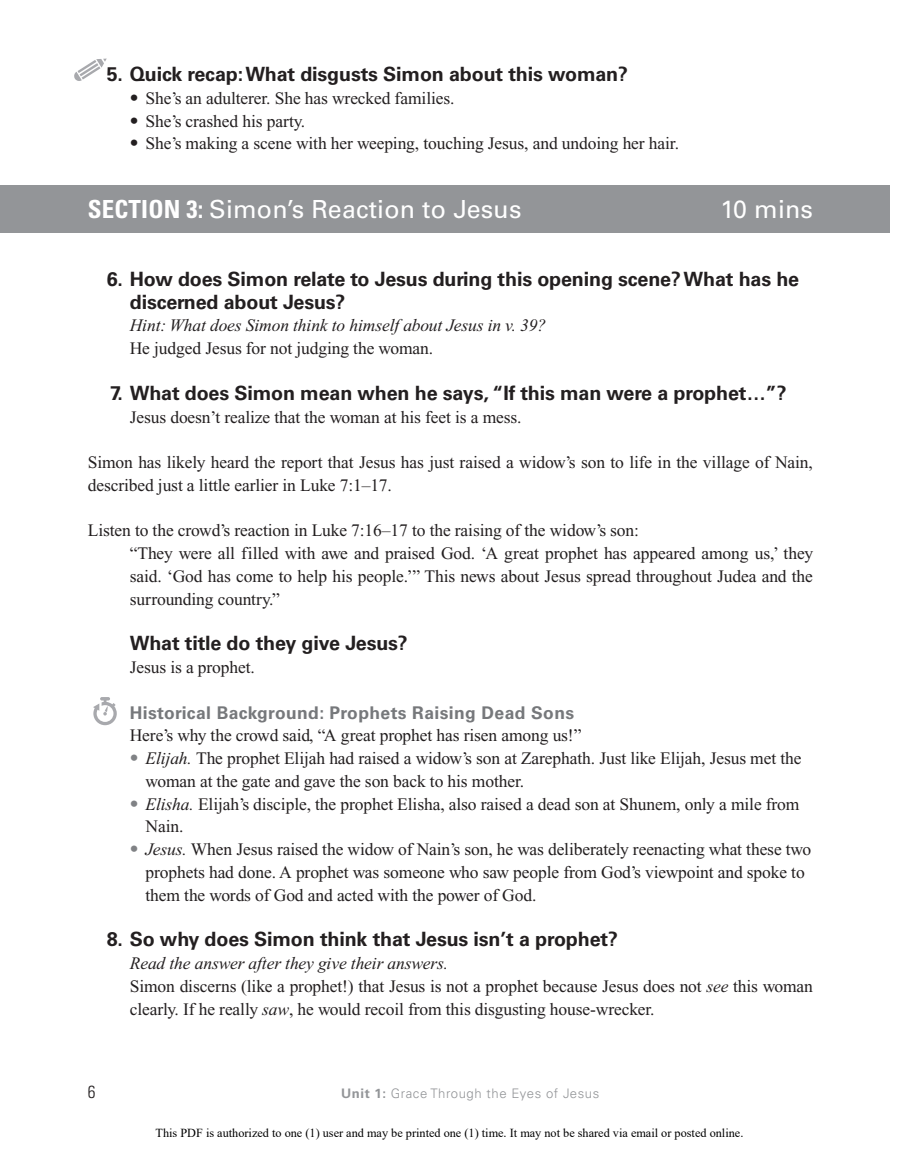
<style>
.page{position:relative;width:899px;height:1151px;background:#fff}
.page>*{position:absolute;margin:0;border:0;box-sizing:border-box;transform-origin:0 0}
.t1{font:24.85px "Univers LT Std";letter-spacing:.005em;color:#fff}
.t2{font:700 19.6px/22.8px "Univers LT Std";letter-spacing:-.01em;color:#231f20}
.t3{font:17.5px/22.8px "Times New Roman";letter-spacing:-.005em;color:#231f20}
.t4{font:italic 17.5px "Times New Roman";letter-spacing:-.005em;color:#231f20}
.t5{font:700 17.5px "Univers LT Std";letter-spacing:.02em;color:#76787b}
.t6{font:300 condensed 17.5px "Univers LT Std";color:#231f20}
.t7{font:300 13.12px "Univers LT Std";letter-spacing:.04em;color:#939598}
.t8{font:12.25px "Times New Roman";color:#000}
.s1{font-family:"Univers LT Std";font-weight:300}
.s2{font-weight:700;font-stretch:condensed}
.s3{font-family:"Univers LT Std";font-weight:300;color:#808285}
.s4{font-style:italic}
.s5{font-weight:700}
</style>
<div class="page">
<div style="left:0;top:185px;width:889px;height:48px;background:#939598"></div>
<svg style="left:74px;top:59px;width:33px;height:22px"></svg>
<svg style="left:93px;top:697px;width:24px;height:28px"></svg>
<p class="t2" style="left:107px;top:63px;width:522px">5. Quick recap: What disgusts Simon about this woman?</p>
<p class="t3" style="left:130px;top:87px;width:326px"><span class="s1">•</span> She’s an adulterer. She has wrecked families.</p>
<p class="t3" style="left:130px;top:109px;width:177px"><span class="s1">•</span> She’s crashed his party.</p>
<p class="t3" style="left:130px;top:132px;width:550px"><span class="s1">•</span> She’s making a scene with her weeping, touching Jesus, and undoing her hair.</p>
<h1 class="t1" style="left:88px;top:194px;width:435px"><span class="s2">SECTION 3:</span> Simon’s Reaction to Jesus</h1>
<h1 class="t1" style="left:720px;top:194px;width:94px">10 mins</h1>
<p class="t2" style="left:130px;top:268px;width:670px;text-indent:-23px">6. How does Simon relate to Jesus during this opening scene? What has he discerned about Jesus?</p>
<p class="t4" style="left:130px;top:316px;width:417px">Hint: What does Simon think to himself about Jesus in v. 39?</p>
<p class="t3" style="left:130px;top:337px;width:305px">He judged Jesus for not judging the woman.</p>
<p class="t2" style="left:110px;top:381px;width:677px">7. What does Simon mean when he says, “If this man were a prophet…”?</p>
<p class="t3" style="left:130px;top:405px;width:393px">Jesus doesn’t realize that the woman at his feet is a mess.</p>
<p class="t3" style="left:88px;top:451px;width:726px">Simon has likely heard the report that Jesus has just raised a widow’s son to life in the village of Nain, described just a little earlier in Luke 7:1–17.</p>
<p class="t3" style="left:130px;top:519px;width:684px;text-indent:-42px">Listen to the crowd’s reaction in Luke 7:16–17 to the raising of the widow’s son:<br>“They were all filled with awe and praised God. ‘A great prophet has appeared among us,’ they said. ‘God has come to help his people.’” This news about Jesus spread throughout Judea and the surrounding country.”</p>
<p class="t2" style="left:130px;top:632px;width:279px">What title do they give Jesus?</p>
<p class="t3" style="left:130px;top:655px;width:126px">Jesus is a prophet.</p>
<p class="t5" style="left:130px;top:702px;width:445px">Historical Background: Prophets Raising Dead Sons</p>
<p class="t3" style="left:130px;top:724px;width:453px">Here’s why the crowd said, “A great prophet has risen among us!”</p>
<p class="t3" style="left:145px;top:746px;width:657px;text-indent:-16px"><span class="s3">•</span> <span class="s4">Elijah.</span> The prophet Elijah had raised a widow’s son at Zarephath. Just like Elijah, Jesus met the woman at the gate and gave the son back to his mother.</p>
<p class="t3" style="left:145px;top:792px;width:655px;text-indent:-16px"><span class="s3">•</span> <span class="s4">Elisha.</span> Elijah’s disciple, the prophet Elisha, also raised a dead son at Shunem, only a mile from<br>Nain.</p>
<p class="t3" style="left:145px;top:837px;width:667px;text-indent:-16px"><span class="s3">•</span> <span class="s4">Jesus.</span> When Jesus raised the widow of Nain’s son, he was deliberately reenacting what these two prophets had done. A prophet was someone who saw people from God’s viewpoint and spoke to them the words of God and acted with the power of God.</p>
<p class="t2" style="left:107px;top:927px;width:512px">8. So why does Simon think that Jesus isn’t a prophet?</p>
<p class="t3" style="left:130px;top:951px;width:684px"><span class="s4">Read the answer after they give their answers.<br></span>Simon discerns (like a prophet!) that Jesus is not a prophet because Jesus does not <span class="s4">see</span> this woman clearly. If he really <span class="s4">saw</span>, he would recoil from this disgusting house-wrecker.</p>
<p class="t6" style="left:88px;top:1081px;width:9px">6</p>
<p class="t7" style="left:341px;top:1084px;width:259px"><span class="s5">Unit 1:</span> Grace Through the Eyes of Jesus</p>
<p class="t8" style="left:155px;top:1123px;width:589px">This PDF is authorized to one (1) user and may be printed one (1) time. It may not be shared via email or posted online.</p>
</div>
